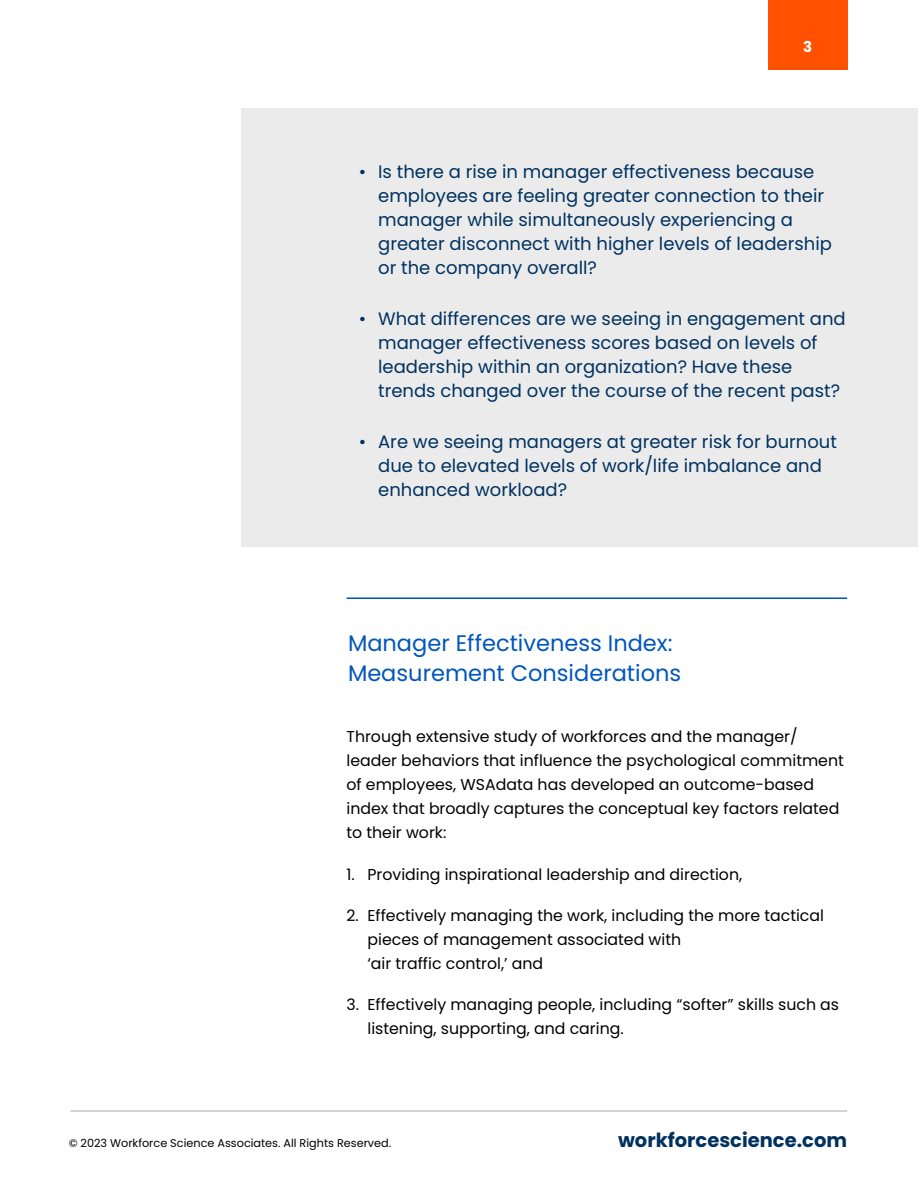
<style>
.page{position:relative;width:918px;height:1188px;background:#fff}
.page>*{position:absolute;margin:0;border:0;box-sizing:border-box;transform-origin:0 0}
.t1{font:22.5px/30px "Poppins";color:#0055bc}
.t2{font:700 19.5px "Poppins";color:#00325f}
.t3{font:18px/24px "Poppins";color:#00325f}
.t4{font:15.75px/24px "Poppins";color:#000}
.t5{font:700 15px "Poppins";color:#fff}
.t6{font:11.25px "Poppins";color:#000}
</style>
<div class="page">
<hr style="left:70px;top:1110px;width:777px;height:2px;background:#c4c6c8">
<div style="left:242px;top:108px;width:676px;height:438px;background:#ebebec"></div>
<hr style="left:346px;top:597px;width:501px;height:2px;background:#0055bc">
<div style="left:768px;top:0;width:80px;height:70px;background:#ff5100"></div>
<p class="t5" style="left:803px;top:38px;width:11px">3</p>
<p class="t3" style="left:378px;top:160px;width:455px;text-indent:-19px">• Is there a rise in manager effectiveness because employees are feeling greater connection to their manager while simultaneously experiencing a greater disconnect with higher levels of leadership or the company overall?</p>
<p class="t3" style="left:378px;top:307px;width:469px;text-indent:-19px">• What differences are we seeing in engagement and manager effectiveness scores based on levels of leadership within an organization? Have these trends changed over the course of the recent past?</p>
<p class="t3" style="left:378px;top:430px;width:460px;text-indent:-19px">• Are we seeing managers at greater risk for burnout due to elevated levels of work/life imbalance and enhanced workload?</p>
<p class="t1" style="left:348px;top:628px;width:335px">Manager Effectiveness Index:<br>Measurement Considerations</p>
<p class="t4" style="left:346px;top:725px;width:499px">Through extensive study of workforces and the manager/ leader behaviors that influence the psychological commitment of employees, WSAdata has developed an outcome-based index that broadly captures the conceptual key factors related to their work:</p>
<p class="t4" style="left:346px;top:862px;width:397px">1. Providing inspirational leadership and direction,</p>
<p class="t4" style="left:367px;top:904px;width:458px;text-indent:-21px">2. Effectively managing the work, including the more tactical pieces of management associated with<br>‘air traffic control,’ and</p>
<p class="t4" style="left:367px;top:993px;width:473px;text-indent:-21px">3. Effectively managing people, including “softer” skills such as listening, supporting, and caring.</p>
<p class="t6" style="left:69px;top:1137px;width:324px">© 2023 Workforce Science Associates. All Rights Reserved.</p>
<p class="t2" style="left:618px;top:1129px;width:231px">workforcescience.com</p>
</div>
